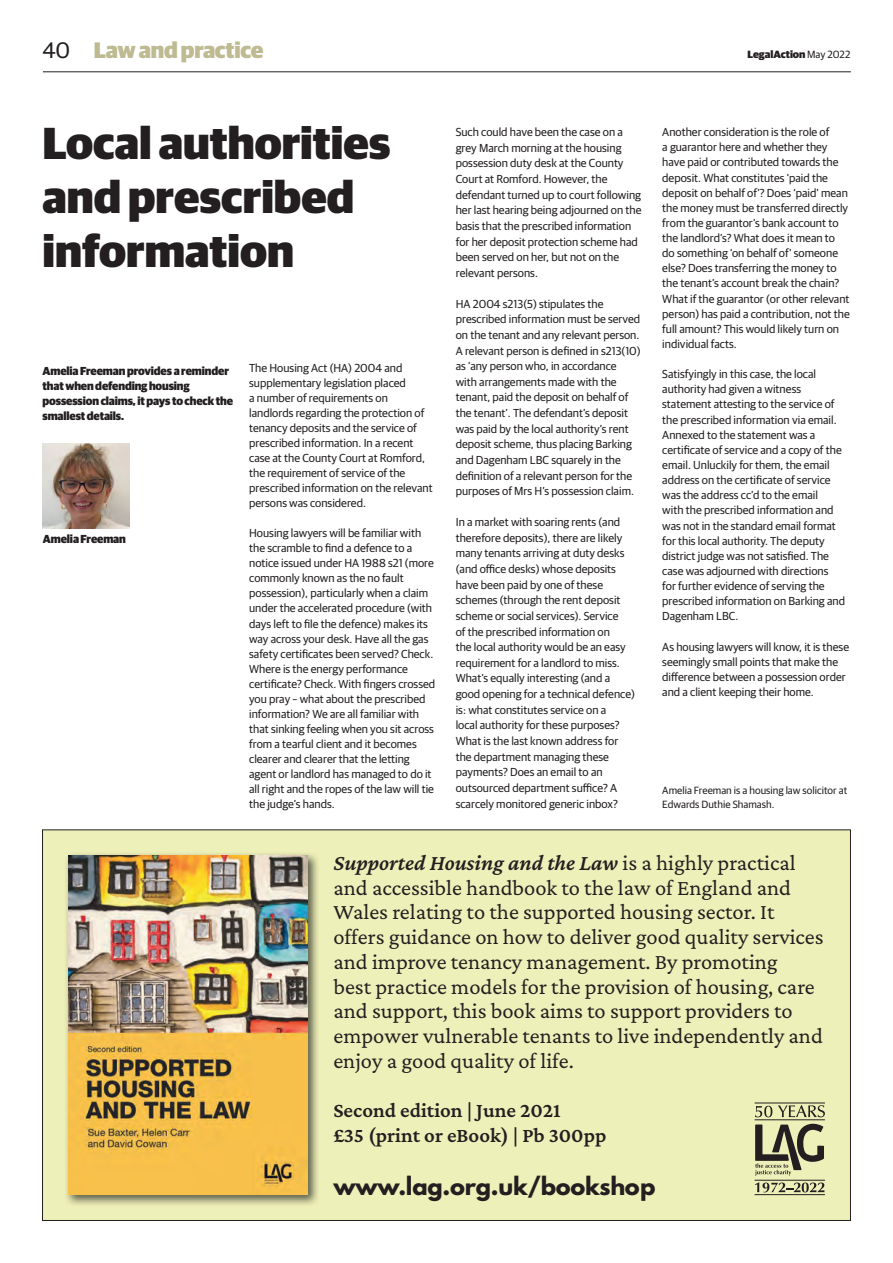
<style>
.page{position:relative;width:893px;height:1263px;background:#fff}
.page>*{position:absolute;margin:0;border:0;box-sizing:border-box;transform-origin:0 0}
.t1{font:900 45px/54px "Guardian Sans";color:#231f20}
.t2{font:22.5px/24.8px "Crimson Pro";color:#231f20}
.t3{font:700 22.5px "League Spartan";letter-spacing:-.01em;color:#231f20}
.t4{font:900 22.5px "Guardian Sans";letter-spacing:-.01em;color:#bebb92}
.t5{font:600 21px/25.2px "Crimson Pro";color:#231f20}
.body_text_gabsx{font:11.7px/15.6px "Guardian Sans";color:#231f20}
.LP_Text{font:900 11.7px/15px "Guardian Sans";letter-spacing:-.01em;color:#231f20;scale:.96 1}
.blog{font:10.5px/13.6px "Guardian Sans";color:#231f20}
.t6{font:900 10.5px "Guardian Sans";color:#231f20}
.s1{font-weight:400;color:#231f20}
.s2{font-weight:400}
.s3{font-weight:600;font-style:italic}
</style>
<div class="page">
<hr style="left:43px;top:72px;width:808px;height:1px;background:#231f20">
<img style="left:43px;top:443px;width:86px;height:85px">
<div style="left:43px;top:830px;width:807px;height:390px;background:#eef0b9"></div>
<svg style="left:755px;top:1123px;width:69px;height:53px"></svg>
<svg style="left:755px;top:1106px;width:17px;height:11px"></svg>
<svg style="left:778px;top:1105px;width:47px;height:12px"></svg>
<hr style="left:755px;top:1119px;width:70px;height:1px;background:#231f20">
<hr style="left:755px;top:1103px;width:70px;height:1px;background:#231f20">
<svg style="left:755px;top:1182px;width:69px;height:10px"></svg>
<hr style="left:755px;top:1194px;width:70px;height:1px;background:#231f20">
<hr style="left:755px;top:1180px;width:70px;height:1px;background:#231f20">
<img style="left:66px;top:854px;width:252px;height:351px">
<img style="left:68px;top:855px;width:240px;height:340px">
<h2 class="t4" style="left:43px;top:33px;width:222px"><span class="s1">40</span> Law and practice</h2>
<p class="t6" style="left:747px;top:47px;width:104px">LegalAction <span class="s2">May 2022</span></p>
<p class="t1" style="left:43px;top:112px;width:350px">Local authorities and prescribed information</p>
<p class="LP_Text" style="left:43px;top:363px;width:200px">Amelia Freeman provides a reminder that when defending housing possession claims, it pays to check the smallest details.</p>
<p class="LP_Text" style="left:43px;top:530px;width:88px">Amelia Freeman</p>
<p class="body_text_gabsx" style="left:249px;top:359px;width:185px;line-height:15px">The Housing Act (HA) 2004 and supplementary legislation placed<br>a number of requirements on landlords regarding the protection of tenancy deposits and the service of prescribed information. In a recent case at the County Court at Romford, the requirement of service of the prescribed information on the relevant persons was considered.</p>
<p class="body_text_gabsx" style="left:249px;top:525px;width:188px;line-height:15px">Housing lawyers will be familiar with the scramble to find a defence to a notice issued under HA 1988 s21 (more commonly known as the no fault possession), particularly when a claim under the accelerated procedure (with days left to file the defence) makes its way across your desk. Have all the gas safety certificates been served? Check.<br>Where is the energy performance certificate? Check. With fingers crossed you pray – what about the prescribed information? We are all familiar with that sinking feeling when you sit across from a tearful client and it becomes clearer and clearer that the letting agent or landlord has managed to do it all right and the ropes of the law will tie the judge’s hands.</p>
<p class="body_text_gabsx" style="left:456px;top:123px;width:187px">Such could have been the case on a grey March morning at the housing possession duty desk at the County Court at Romford. However, the defendant turned up to court following her last hearing being adjourned on the basis that the prescribed information for her deposit protection scheme had been served on her, but not on the relevant persons.</p>
<p class="body_text_gabsx" style="left:456px;top:295px;width:186px">HA 2004 s213(5) stipulates the prescribed information must be served on the tenant and any relevant person.<br>A relevant person is defined in s213(10) as ‘any person who, in accordance with arrangements made with the tenant, paid the deposit on behalf of the tenant’. The defendant’s deposit was paid by the local authority’s rent deposit scheme, thus placing Barking and Dagenham LBC squarely in the definition of a relevant person for the purposes of Mrs H’s possession claim.</p>
<p class="body_text_gabsx" style="left:456px;top:513px;width:181px">In a market with soaring rents (and therefore deposits), there are likely many tenants arriving at duty desks (and office desks) whose deposits have been paid by one of these schemes (through the rent deposit scheme or social services). Service<br>of the prescribed information on<br>the local authority would be an easy requirement for a landlord to miss.<br>What’s equally interesting (and a good opening for a technical defence) is: what constitutes service on a<br>local authority for these purposes?<br>What is the last known address for the department managing these payments? Does an email to an outsourced department suffice? A scarcely monitored generic inbox?</p>
<p class="body_text_gabsx" style="left:662px;top:124px;width:189px;line-height:15.1px">Another consideration is the role of<br>a guarantor here and whether they have paid or contributed towards the deposit. What constitutes ‘paid the deposit on behalf of’? Does ‘paid’ mean the money must be transferred directly from the guarantor’s bank account to the landlord’s? What does it mean to do something ‘on behalf of’ someone else? Does transferring the money to the tenant’s account break the chain?<br>What if the guarantor (or other relevant person) has paid a contribution, not the full amount? This would likely turn on individual facts.</p>
<p class="body_text_gabsx" style="left:662px;top:366px;width:184px;line-height:15.1px">Satisfyingly in this case, the local authority had given a witness statement attesting to the service of the prescribed information via email.<br>Annexed to the statement was a certificate of service and a copy of the email. Unluckily for them, the email address on the certificate of service was the address cc’d to the email<br>with the prescribed information and was not in the standard email format for this local authority. The deputy district judge was not satisfied. The case was adjourned with directions for further evidence of serving the prescribed information on Barking and Dagenham LBC.</p>
<p class="body_text_gabsx" style="left:662px;top:638px;width:188px;line-height:15.1px">As housing lawyers will know, it is these seemingly small points that make the difference between a possession order and a client keeping their home.</p>
<p class="blog" style="left:662px;top:783px;width:186px">Amelia Freeman is a housing law solicitor at<br>Edwards Duthie Shamash.</p>
<p class="t2" style="left:333px;top:850px;width:492px"><span class="s3">Supported Housing and the Law</span> is a highly practical and accessible handbook to the law of England and Wales relating to the supported housing sector. It offers guidance on how to deliver good quality services and improve tenancy management. By promoting<br>best practice models for the provision of housing, care and support, this book aims to support providers to empower vulnerable tenants to live independently and enjoy a good quality of life.</p>
<p class="t5" style="left:333px;top:1097px;width:275px">Second edition | June 2021<br>£35 (print or eBook) | Pb 300pp</p>
<p class="t3" style="left:333px;top:1168px;width:324px">www.lag.org.uk/bookshop</p>
</div>
